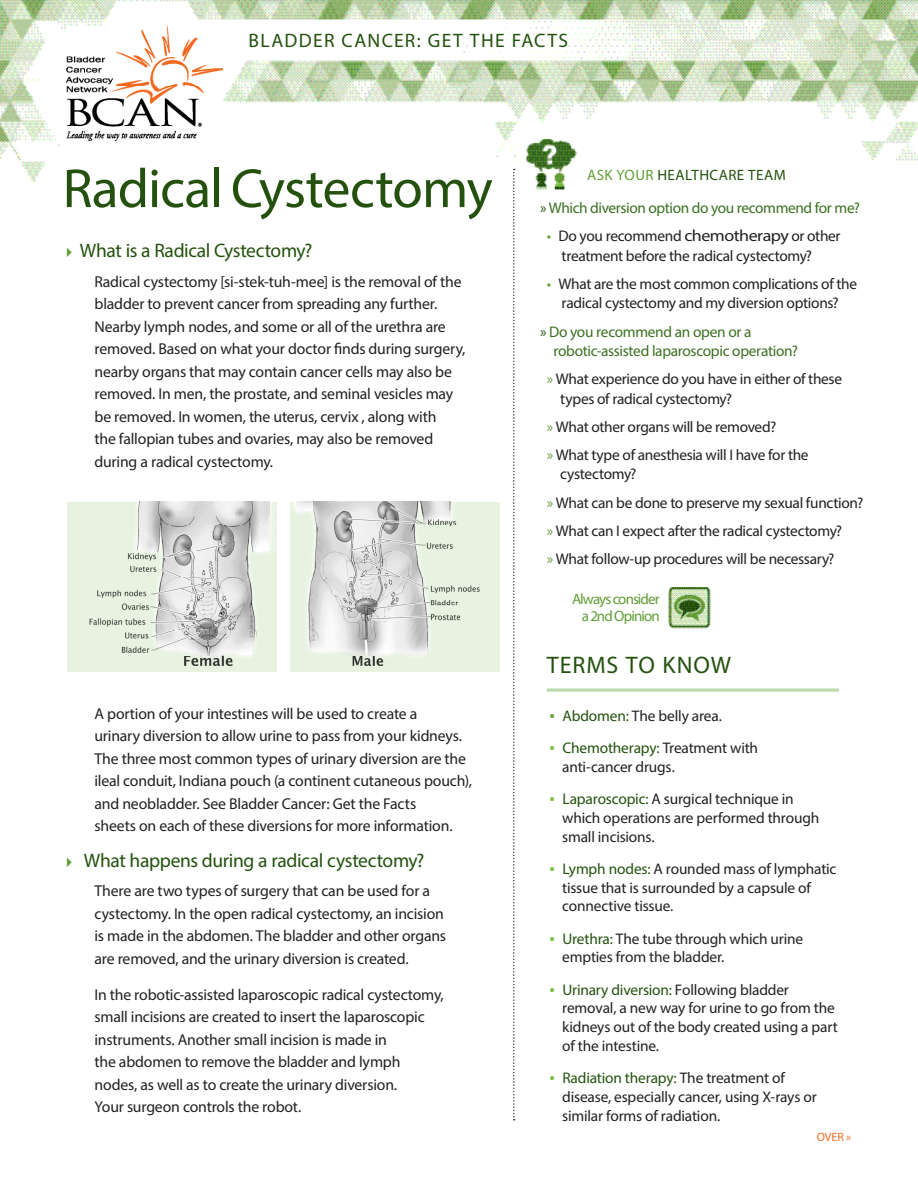
<style>
.page{position:relative;width:918px;height:1188px;background:#fff}
.page>*{position:absolute;margin:0;border:0;box-sizing:border-box;transform-origin:0 0}
.t1{font:55.5px "Myriad Pro";letter-spacing:-.015em;color:#24520e}
.Subhead_1{font:24px "Myriad Pro";letter-spacing:.04em;color:#24520e}
.Bulleted_copy{font:19.5px "Myriad Pro";letter-spacing:-.015em;color:#24520e}
.Bulleted_copy-2{font:19.5px "Myriad Pro";letter-spacing:.07em;color:#24520e}
.Bulleted_copy-3{font:15.75px/22.5px "Myriad Pro";letter-spacing:-.015em;color:#231f20}
.Body_copy{font:15.3px/18.8px "Myriad Pro";letter-spacing:-.01em;color:#231f20}
.Bulleted_copy-4{font:15.3px/19.5px "Myriad Pro";letter-spacing:-.02em;color:#231f20}
.Body_copy-2{font:15.3px/19.5px "Myriad Pro";letter-spacing:-.025em;color:#3d7022}
.Bulleted_copy-5{font:15px/16.5px "Myriad Pro";letter-spacing:-.06em;color:#619e36;text-align:right}
.Bulleted_copy-6{font:15px "Myriad Pro";letter-spacing:.03em;color:#24520e}
.t2{font:12px "Myriad Pro";color:#f36b21}
.s1{color:#619e36}
.s2{color:#24520e}
.s3{font-size:16.2px}
.s4{font-family:"Calibri";color:#619e36}
.s5{font-family:"Calibri";color:#77bd42}
</style>
<div class="page">
<img style="left:0;top:0;width:918px;height:1121px">
<img style="left:67px;top:26px;width:156px;height:114px">
<svg style="left:513px;top:169px;width:2px;height:951px"></svg>
<svg style="left:547px;top:688px;width:292px;height:4px"></svg>
<img style="left:669px;top:587px;width:42px;height:44px">
<div style="left:290px;top:502px;width:210px;height:169px;background:#e7f2e0"></div>
<svg style="left:289px;top:488px;width:168px;height:172px"></svg>
<svg style="left:296px;top:495px;width:155px;height:7px"></svg>
<img style="left:296px;top:502px;width:184px;height:164px">
<div style="left:67px;top:502px;width:210px;height:169px;background:#e7f2e0"></div>
<svg style="left:130px;top:491px;width:146px;height:59px"></svg>
<svg style="left:136px;top:496px;width:134px;height:6px"></svg>
<img style="left:89px;top:502px;width:181px;height:164px">
<img style="left:525px;top:140px;width:52px;height:53px">
<p class="Bulleted_copy-2" style="left:249px;top:29px;width:321px">BLADDER CANCER: GET THE FACTS</p>
<p class="t1" style="left:63px;top:154px;width:432px">Radical Cystectomy</p>
<p class="Bulleted_copy" style="left:62px;top:239px;width:252px"><span class="s1">✔</span> What is a Radical Cystectomy?</p>
<p class="Bulleted_copy-3" style="left:94px;top:270px;width:373px">Radical cystectomy [si-stek-tuh-mee] is the removal of the bladder to prevent cancer from spreading any further.<br>Nearby lymph nodes, and some or all of the urethra are removed. Based on what your doctor finds during surgery, nearby organs that may contain cancer cells may also be removed. In men, the prostate, and seminal vesicles may be removed. In women, the uterus, cervix , along with<br>the fallopian tubes and ovaries, may also be removed during a radical cystectomy.</p>
<p class="Bulleted_copy-3" style="left:94px;top:702px;width:379px">A portion of your intestines will be used to create a<br>urinary diversion to allow urine to pass from your kidneys.<br>The three most common types of urinary diversion are the ileal conduit, Indiana pouch (a continent cutaneous pouch), and neobladder. See Bladder Cancer: Get the Facts<br>sheets on each of these diversions for more information.</p>
<p class="Bulleted_copy" style="left:62px;top:849px;width:364px"><span class="s1">✔</span> What happens during a radical cystectomy?</p>
<p class="Bulleted_copy-3" style="left:94px;top:880px;width:353px">There are two types of surgery that can be used for a cystectomy. In the open radical cystectomy, an incision is made in the abdomen. The bladder and other organs are removed, and the urinary diversion is created.</p>
<p class="Bulleted_copy-3" style="left:94px;top:983px;width:351px">In the robotic-assisted laparoscopic radical cystectomy, small incisions are created to insert the laparoscopic instruments. Another small incision is made in<br>the abdomen to remove the bladder and lymph nodes, as well as to create the urinary diversion.<br>Your surgeon controls the robot.</p>
<p class="Bulleted_copy-6" style="left:587px;top:166px;width:200px"><span class="s1">ASK YOUR</span> HEALTHCARE TEAM</p>
<p class="Body_copy-2" style="left:540px;top:198px;width:321px"><span class="s2">»</span> Which diversion option do you recommend for me?</p>
<p class="Bulleted_copy-4" style="left:562px;top:226px;width:281px;text-indent:-15px"><span class="s1">•</span> Do you recommend <span class="s3">chemotherapy</span> or other treatment before the radical cystectomy?</p>
<p class="Bulleted_copy-4" style="left:547px;top:274px;width:312px;text-align:center"><span class="s1">•</span> What are the most common complications of the radical cystectomy and my diversion options?</p>
<p class="Body_copy-2" style="left:553px;top:321px;width:246px;text-indent:-13px"><span class="s2">»</span> Do you recommend an open or a robotic-assisted laparoscopic operation?</p>
<p class="Bulleted_copy-4" style="left:560px;top:369px;width:283px;text-indent:-13px"><span class="s1">»</span> What experience do you have in either of these types of radical cystectomy?</p>
<p class="Bulleted_copy-4" style="left:547px;top:417px;width:231px"><span class="s1">»</span> What other organs will be removed?</p>
<p class="Bulleted_copy-4" style="left:560px;top:445px;width:250px;text-indent:-13px"><span class="s1">»</span> What type of anesthesia will I have for the cystectomy?</p>
<p class="Bulleted_copy-4" style="left:547px;top:493px;width:318px"><span class="s1">»</span> What can be done to preserve my sexual function?</p>
<p class="Bulleted_copy-4" style="left:547px;top:521px;width:297px"><span class="s1">»</span> What can I expect after the radical cystectomy?</p>
<p class="Bulleted_copy-4" style="left:547px;top:549px;width:289px"><span class="s1">»</span> What follow-up procedures will be necessary?</p>
<p class="Bulleted_copy-5" style="left:572px;top:591px;width:89px">Always consider a 2nd Opinion</p>
<p class="Subhead_1" style="left:547px;top:650px;width:186px">TERMS TO KNOW</p>
<p class="Body_copy" style="left:549px;top:706px;width:174px"><span class="s4">▪</span> <span class="s2">Abdomen:</span> The belly area.</p>
<p class="Body_copy" style="left:562px;top:738px;width:197px;text-indent:-13px"><span class="s5">▪</span> <span class="s2">Chemotherapy:</span> Treatment with anti-cancer drugs.</p>
<p class="Body_copy" style="left:562px;top:789px;width:258px;text-indent:-13px"><span class="s5">▪</span> <span class="s2">Laparoscopic:</span> A surgical technique in which operations are performed through small incisions.</p>
<p class="Body_copy" style="left:562px;top:859px;width:276px;text-indent:-13px"><span class="s5">▪</span> <span class="s2">Lymph nodes:</span> A rounded mass of lymphatic tissue that is surrounded by a capsule of connective tissue.</p>
<p class="Body_copy" style="left:562px;top:929px;width:242px;text-indent:-13px"><span class="s5">▪</span> <span class="s2">Urethra:</span> The tube through which urine empties from the bladder.</p>
<p class="Body_copy" style="left:562px;top:980px;width:277px;text-indent:-13px"><span class="s5">▪</span> <span class="s2">Urinary diversion:</span> Following bladder removal, a new way for urine to go from the kidneys out of the body created using a part of the intestine.</p>
<p class="Body_copy" style="left:562px;top:1068px;width:256px;text-indent:-13px"><span class="s5">▪</span> <span class="s2">Radiation therapy:</span> The treatment of disease, especially cancer, using X-rays or similar forms of radiation.</p>
<p class="t2" style="left:817px;top:1129px;width:36px">OVER »</p>
</div>
